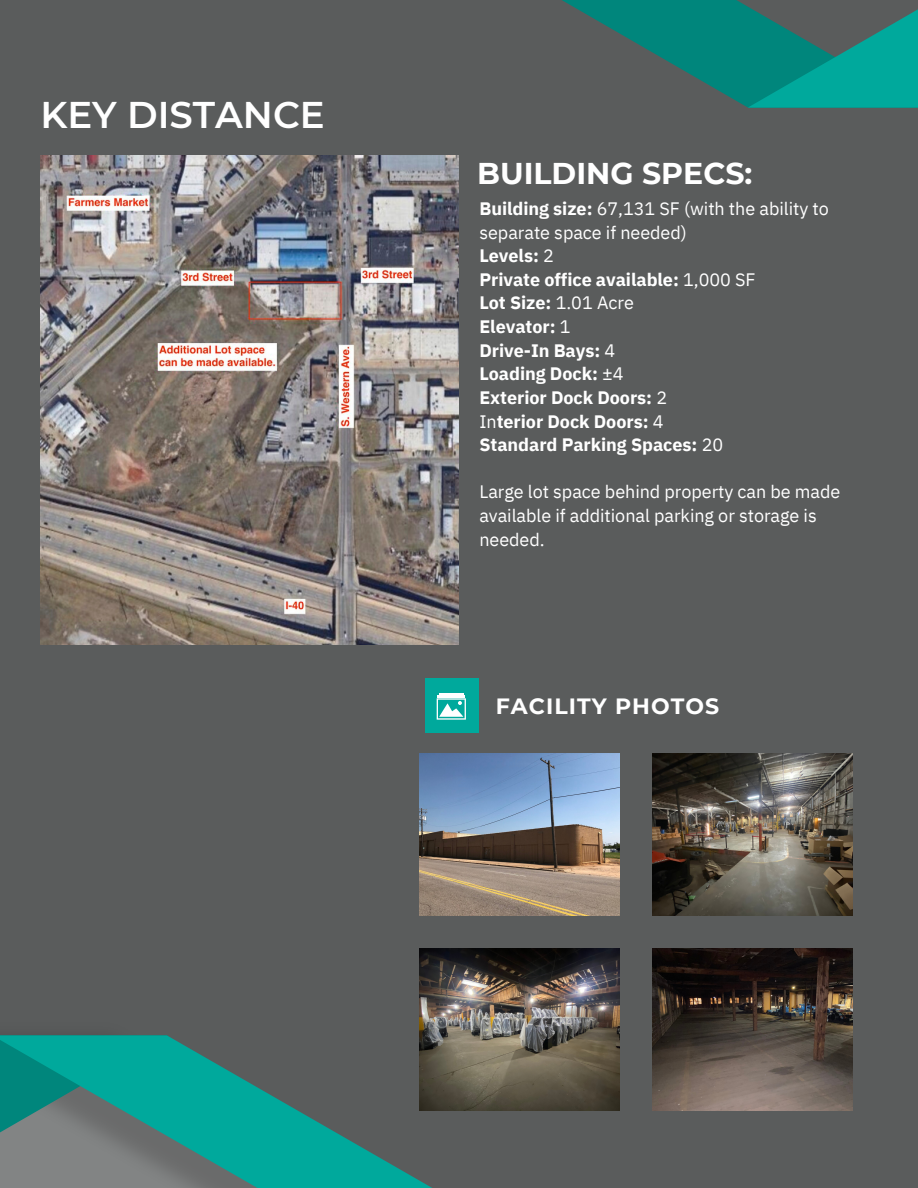
<style>
.page{position:relative;width:918px;height:1188px;background:#5a5c5c}
.page>*{position:absolute;margin:0;border:0;box-sizing:border-box;transform-origin:0 0}
.t1{font:600 37.05px "Montserrat";color:#fff}
.t2{font:700 30px "Montserrat";color:#fff}
.t3{font:700 22.05px "Montserrat";letter-spacing:.05em;color:#fff}
.t4{font:700 18px "IBM Plex Sans";letter-spacing:-.005em;color:#fff}
.t5{font:18px/23.7px "IBM Plex Sans";letter-spacing:-.005em;color:#fff}
.s1{font-weight:700}
.s2{font-weight:400}
</style>
<div class="page">
<svg style="left:49px;top:0;width:699px;height:108px;background:#4e6160"></svg>
<svg style="left:748px;top:0;width:170px;height:108px;background:#1b8980"></svg>
<div style="left:0;top:1015px;width:419px;height:20px;background:#5a5c5c"></div>
<svg style="left:0;top:1035px;width:644px;height:153px;background:#3e7c77"></svg>
<img style="left:40px;top:156px;width:419px;height:488px">
<div style="left:425px;top:679px;width:54px;height:53px;background:#00a99c"></div>
<svg style="left:437px;top:693px;width:29px;height:27px"></svg>
<img style="left:419px;top:754px;width:200px;height:162px">
<img style="left:653px;top:754px;width:200px;height:162px">
<img style="left:419px;top:948px;width:200px;height:162px">
<img style="left:653px;top:949px;width:200px;height:162px">
<p class="t1" style="left:40px;top:92px;width:286px">KEY DISTANCE</p>
<p class="t2" style="left:477px;top:155px;width:277px">BUILDING SPECS:</p>
<p class="t5" style="left:479px;top:196px;width:351px"><span class="s1">Building size:</span> 67,131 SF (with the ability to separate space if needed)</p>
<p class="t4" style="left:479px;top:244px;width:76px">Levels: <span class="s2">2</span></p>
<p class="t4" style="left:479px;top:267px;width:278px">Private office available: <span class="s2">1,000 SF</span></p>
<p class="t4" style="left:479px;top:291px;width:156px">Lot Size: <span class="s2">1.01 Acre</span></p>
<p class="t4" style="left:479px;top:315px;width:93px">Elevator: <span class="s2">1</span></p>
<p class="t4" style="left:479px;top:338px;width:137px">Drive-In Bays: <span class="s2">4</span></p>
<p class="t4" style="left:479px;top:362px;width:146px">Loading Dock: <span class="s2">±4</span></p>
<p class="t4" style="left:479px;top:386px;width:189px">Exterior Dock Doors: <span class="s2">2</span></p>
<p class="t4" style="left:479px;top:409px;width:186px"><span class="s2">In</span>terior Dock Doors: <span class="s2">4</span></p>
<p class="t4" style="left:479px;top:433px;width:245px">Standard Parking Spaces: <span class="s2">20</span></p>
<p class="t5" style="left:479px;top:480px;width:363px">Large lot space behind property can be made available if additional parking or storage is needed.</p>
<p class="t3" style="left:496px;top:693px;width:225px">FACILITY PHOTOS</p>
</div>
